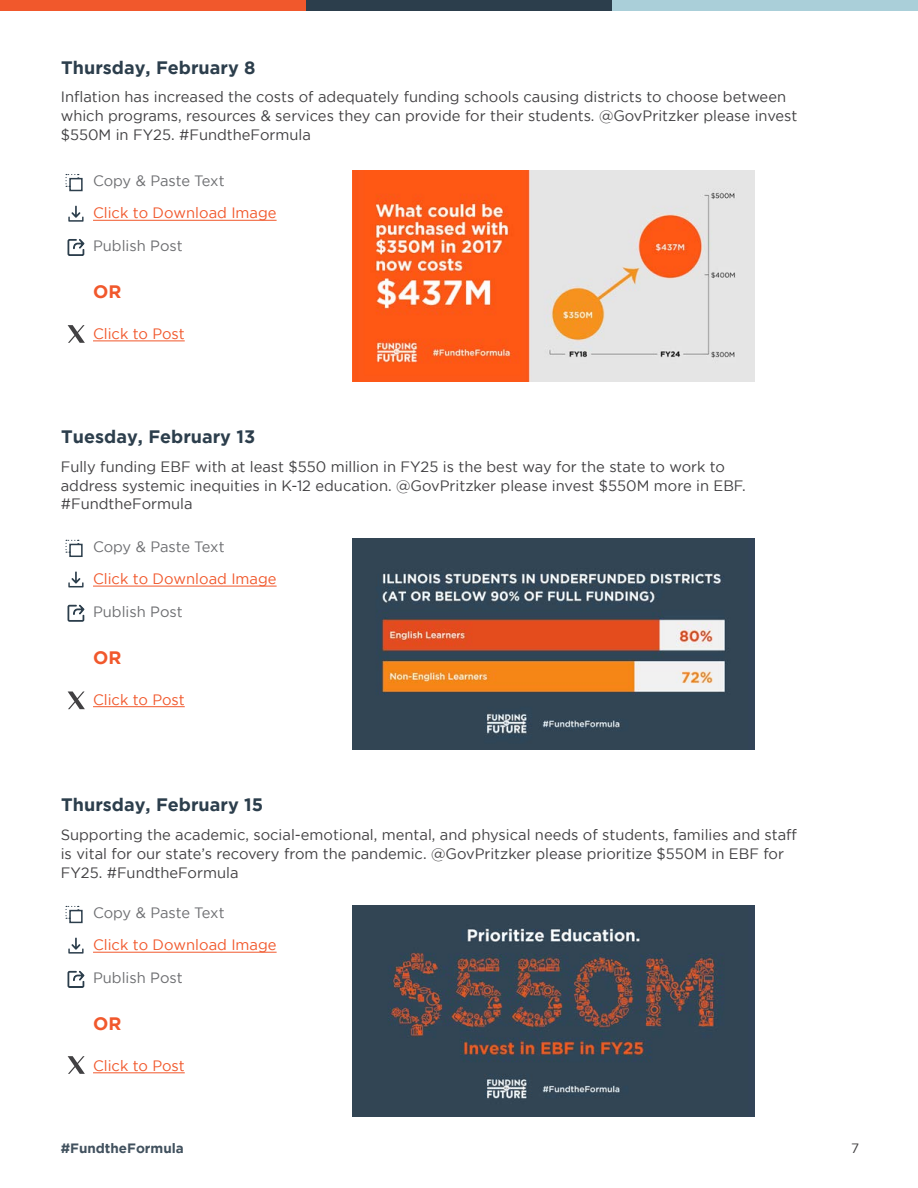
<style>
.page{position:relative;width:918px;height:1188px;background:#fff}
.page>*{position:absolute;margin:0;border:0;box-sizing:border-box;transform-origin:0 0}
.t1{font:700 18px "Gotham";color:#2c3e4c}
.t2{font:700 18px "Gotham";color:#f1582c}
.t3{font:15px/18.8px "Gotham";color:#414042}
.t4{font:15px "Gotham";color:#f1582c}
.t5{font:15px "Gotham";color:#6d6e71}
.t6{font:700 13.5px "Gotham";color:#41515e}
.t7{font:13.5px "Gotham";color:#414042}
</style>
<div class="page">
<div style="left:0;top:0;width:306px;height:11px;background:#f1582c"></div>
<div style="left:306px;top:0;width:306px;height:11px;background:#2c3e4c"></div>
<div style="left:612px;top:0;width:306px;height:11px;background:#aacfd9"></div>
<img style="left:353px;top:906px;width:402px;height:211px">
<img style="left:353px;top:538px;width:402px;height:211px">
<img style="left:353px;top:171px;width:402px;height:210px">
<hr style="left:93px;top:341px;width:92px;height:1px;background:#f1582c">
<hr style="left:93px;top:220px;width:184px;height:1px;background:#f1582c">
<hr style="left:93px;top:1073px;width:92px;height:1px;background:#f1582c">
<hr style="left:93px;top:952px;width:184px;height:1px;background:#f1582c">
<svg style="left:66px;top:174px;width:13px;height:13px"></svg>
<div style="left:69px;top:178px;width:14px;height:13px;border:2px solid #2c3e4c"></div>
<svg style="left:66px;top:906px;width:13px;height:13px"></svg>
<div style="left:69px;top:910px;width:14px;height:13px;border:2px solid #2c3e4c"></div>
<svg style="left:68px;top:206px;width:16px;height:16px"></svg>
<svg style="left:68px;top:938px;width:16px;height:16px"></svg>
<svg style="left:67px;top:239px;width:18px;height:17px"></svg>
<svg style="left:67px;top:970px;width:18px;height:18px"></svg>
<hr style="left:93px;top:706px;width:92px;height:1px;background:#f1582c">
<hr style="left:93px;top:586px;width:184px;height:1px;background:#f1582c">
<svg style="left:66px;top:540px;width:13px;height:13px"></svg>
<div style="left:69px;top:544px;width:14px;height:13px;border:2px solid #2c3e4c"></div>
<svg style="left:68px;top:571px;width:16px;height:16px"></svg>
<svg style="left:67px;top:604px;width:18px;height:18px"></svg>
<svg style="left:68px;top:692px;width:17px;height:17px"></svg>
<svg style="left:68px;top:1056px;width:17px;height:18px"></svg>
<svg style="left:68px;top:325px;width:17px;height:18px"></svg>
<p class="t1" style="left:61px;top:57px;width:196px">Thursday, February 8</p>
<p class="t3" style="left:61px;top:88px;width:738px">Inflation has increased the costs of adequately funding schools causing districts to choose between which programs, resources &amp; services they can provide for their students. @GovPritzker please invest $550M in FY25. #FundtheFormula</p>
<p class="t5" style="left:93px;top:172px;width:133px">Copy &amp; Paste Text</p>
<p class="t4" style="left:93px;top:205px;width:185px">Click to Download Image</p>
<p class="t5" style="left:93px;top:238px;width:91px">Publish Post</p>
<p class="t2" style="left:93px;top:281px;width:30px">OR</p>
<p class="t4" style="left:93px;top:325px;width:93px">Click to Post</p>
<p class="t1" style="left:61px;top:426px;width:195px">Tuesday, February 13</p>
<p class="t3" style="left:61px;top:457px;width:687px">Fully funding EBF with at least $550 million in FY25 is the best way for the state to work to address systemic inequities in K-12 education. @GovPritzker please invest $550M more in EBF. #FundtheFormula</p>
<p class="t5" style="left:93px;top:538px;width:133px">Copy &amp; Paste Text</p>
<p class="t4" style="left:93px;top:570px;width:185px">Click to Download Image</p>
<p class="t5" style="left:93px;top:603px;width:91px">Publish Post</p>
<p class="t2" style="left:93px;top:647px;width:30px">OR</p>
<p class="t4" style="left:93px;top:691px;width:93px">Click to Post</p>
<p class="t1" style="left:61px;top:794px;width:203px">Thursday, February 15</p>
<p class="t3" style="left:61px;top:825px;width:738px">Supporting the academic, social-emotional, mental, and physical needs of students, families and staff is vital for our state’s recovery from the pandemic. @GovPritzker please prioritize $550M in EBF for<br>FY25. #FundtheFormula</p>
<p class="t5" style="left:93px;top:904px;width:133px">Copy &amp; Paste Text</p>
<p class="t4" style="left:93px;top:936px;width:185px">Click to Download Image</p>
<p class="t5" style="left:93px;top:969px;width:91px">Publish Post</p>
<p class="t2" style="left:93px;top:1013px;width:30px">OR</p>
<p class="t4" style="left:93px;top:1057px;width:93px">Click to Post</p>
<p class="t6" style="left:61px;top:1140px;width:125px">#FundtheFormula</p>
<p class="t7" style="left:851px;top:1141px;width:10px">7</p>
</div>
